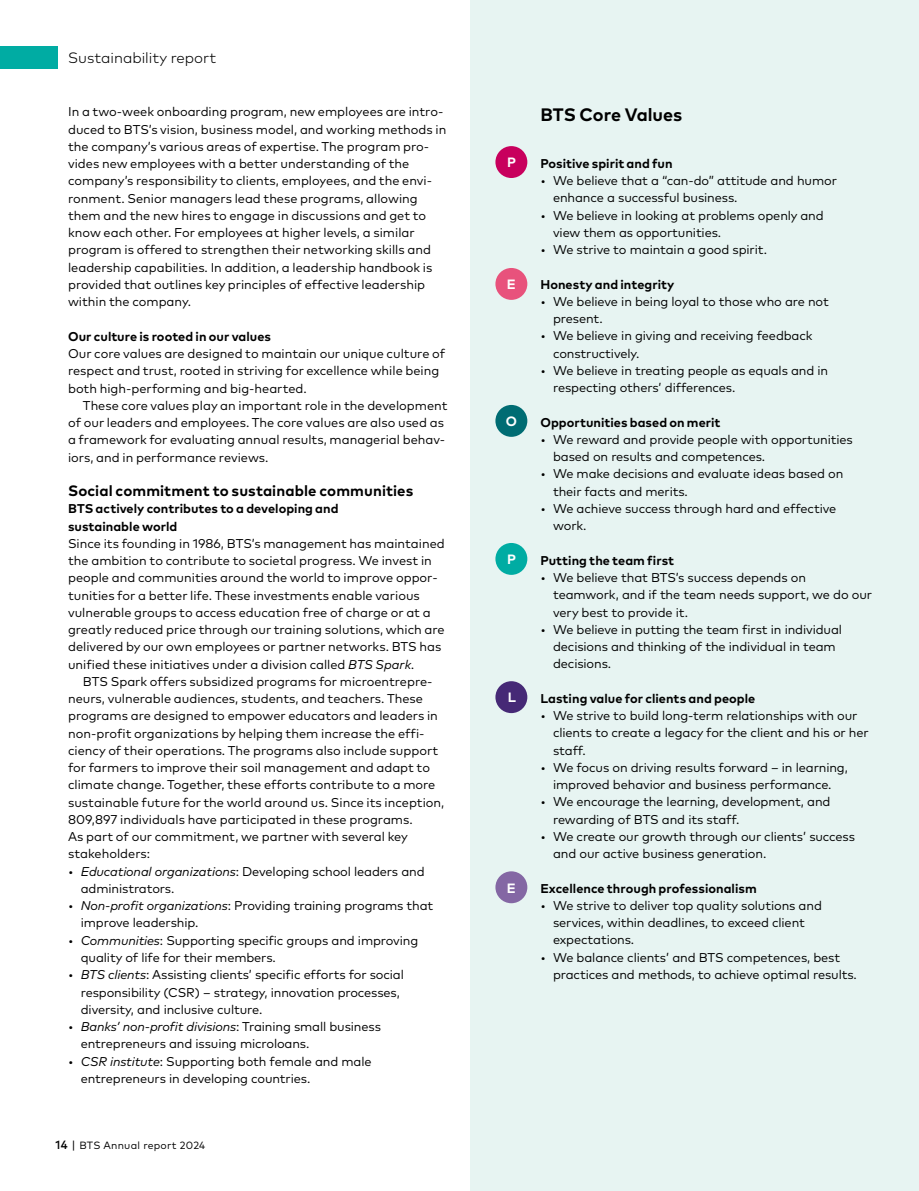
<style>
.page{position:relative;width:919px;height:1191px;background:#fff}
.page>*{position:absolute;margin:0;border:0;box-sizing:border-box;transform-origin:0 0}
.t1{font:700 18px "Mark OT";color:#000}
.t2{font:700 15px "Mark OT";letter-spacing:.005em;color:#000}
.t3{font:300 15px "Mark OT";color:#000}
.t4{font:700 13.5px "Mark OT";color:#fff}
.t5{font:12.75px/17.2px "Mark OT";letter-spacing:-.01em;color:#000}
.t6{font:700 12.75px/17.2px "Mark OT";letter-spacing:.005em;color:#000}
.t7{font:10.5px "Mark OT";letter-spacing:.02em;color:#000}
.s1{font-style:italic}
.s2{font-weight:500;font-size:12px}
.s3{font-size:12px}
</style>
<div class="page">
<div style="left:470px;top:0;width:448px;height:1191px;background:#e7f4f2"></div>
<div style="left:495px;top:146px;width:32px;height:32px;background:#c8005d;border-radius:50%"></div>
<div style="left:495px;top:268px;width:32px;height:32px;background:#e8527c;border-radius:50%"></div>
<div style="left:495px;top:405px;width:32px;height:32px;background:#006c73;border-radius:50%"></div>
<div style="left:495px;top:543px;width:32px;height:32px;background:#00aca3;border-radius:50%"></div>
<div style="left:495px;top:681px;width:32px;height:32px;background:#462976;border-radius:50%"></div>
<div style="left:495px;top:871px;width:32px;height:32px;background:#8467a4;border-radius:50%"></div>
<div style="left:0;top:46px;width:57px;height:23px;background:#00aca3"></div>
<p class="t3" style="left:68px;top:48px;width:150px">Sustainability report</p>
<p class="t5" style="left:68px;top:103px;width:380px">In a two-week onboarding program, new employees are intro&shy;duced to BTS’s vision, business model, and working methods in the company’s various areas of expertise. The program pro&shy;vides new employees with a better understanding of the company’s responsibility to clients, employees, and the envi&shy;ronment. Senior managers lead these programs, allowing them and the new hires to engage in discussions and get to know each other. For employees at higher levels, a similar program is offered to strengthen their networking skills and leadership capabilities. In addition, a leadership handbook is provided that outlines key principles of effective leadership within the company.</p>
<p class="t6" style="left:68px;top:327px;width:204px">Our culture is rooted in our values</p>
<p class="t5" style="left:68px;top:345px;width:379px">Our core values are designed to maintain our unique culture of respect and trust, rooted in striving for excellence while being both high-performing and big-hearted.</p>
<p class="t5" style="left:68px;top:396px;width:381px;text-indent:15px">These core values play an important role in the development of our leaders and employees. The core values are also used as a framework for evaluating annual results, managerial behav&shy;iors, and in performance reviews.</p>
<p class="t2" style="left:68px;top:481px;width:347px">Social commitment to sustainable communities</p>
<p class="t6" style="left:68px;top:500px;width:272px">BTS actively contributes to a developing and sustainable world</p>
<p class="t5" style="left:68px;top:534px;width:378px">Since its founding in 1986, BTS’s management has maintained the ambition to contribute to societal progress. We invest in people and communities around the world to improve oppor&shy;tunities for a better life. These investments enable various vulnerable groups to access education free of charge or at a greatly reduced price through our training solutions, which are delivered by our own employees or partner networks. BTS has unified these initiatives under a division called <span class="s1">BTS Spark.</span></p>
<p class="t5" style="left:68px;top:672px;width:378px;text-indent:15px">BTS Spark offers subsidized programs for microentrepre&shy;neurs, vulnerable audiences, students, and teachers. These programs are designed to empower educators and leaders in non-profit organizations by helping them increase the effi&shy;ciency of their operations. The programs also include support for farmers to improve their soil management and adapt to climate change. Together, these efforts contribute to a more sustainable future for the world around us. Since its inception, 809,897 individuals have participated in these programs.<br>As part of our commitment, we partner with several key stakeholders:</p>
<p class="t5" style="left:81px;top:862px;width:345px;text-indent:-13px">• <span class="s1">Educational organizations</span>: Developing school leaders and administrators.</p>
<p class="t5" style="left:81px;top:897px;width:354px;text-indent:-13px">• <span class="s1">Non-profit organizations</span>: Providing training programs that improve leadership.</p>
<p class="t5" style="left:81px;top:931px;width:339px;text-indent:-13px">• <span class="s1">Communities</span>: Supporting specific groups and improving quality of life for their members.</p>
<p class="t5" style="left:81px;top:966px;width:324px;text-indent:-13px">• <span class="s1">BTS clients</span>: Assisting clients’ specific efforts for social responsibility (CSR) – strategy, innovation processes, diversity, and inclusive culture.</p>
<p class="t5" style="left:81px;top:1017px;width:301px;text-indent:-13px">• <span class="s1">Banks’ non-profit divisions</span>: Training small business entrepreneurs and issuing microloans.</p>
<p class="t5" style="left:81px;top:1052px;width:292px;text-indent:-13px">• <span class="s1">CSR institute</span>: Supporting both female and male entrepreneurs in developing countries.</p>
<p class="t7" style="left:56px;top:1139px;width:151px"><span class="s2">14</span> <span class="s3">|</span> BTS Annual report 2024</p>
<p class="t4" style="left:507px;top:154px;width:10px">P</p>
<p class="t4" style="left:506px;top:276px;width:10px">E</p>
<p class="t4" style="left:506px;top:413px;width:13px">O</p>
<p class="t4" style="left:507px;top:551px;width:10px">P</p>
<p class="t4" style="left:508px;top:689px;width:10px">L</p>
<p class="t4" style="left:506px;top:879px;width:10px">E</p>
<h1 class="t1" style="left:540px;top:103px;width:143px">BTS Core Values</h1>
<p class="t6" style="left:540px;top:154px;width:134px">Positive spirit and fun</p>
<p class="t5" style="left:553px;top:172px;width:285px;text-indent:-13px">• We believe that a “can-do” attitude and humor enhance a successful business.</p>
<p class="t5" style="left:553px;top:206px;width:272px;text-indent:-13px">• We believe in looking at problems openly and view them as opportunities.</p>
<p class="t5" style="left:540px;top:241px;width:228px">• We strive to maintain a good spirit.</p>
<p class="t6" style="left:540px;top:275px;width:135px">Honesty and integrity</p>
<p class="t5" style="left:553px;top:293px;width:277px;text-indent:-13px">• We believe in being loyal to those who are not present.</p>
<p class="t5" style="left:553px;top:327px;width:261px;text-indent:-13px">• We believe in giving and receiving feedback constructively.</p>
<p class="t5" style="left:553px;top:362px;width:277px;text-indent:-13px">• We believe in treating people as equals and in respecting others’ differences.</p>
<p class="t6" style="left:540px;top:413px;width:182px">Opportunities based on merit</p>
<p class="t5" style="left:553px;top:431px;width:301px;text-indent:-13px">• We reward and provide people with opportunities based on results and competences.</p>
<p class="t5" style="left:553px;top:465px;width:292px;text-indent:-13px">• We make decisions and evaluate ideas based on their facts and merits.</p>
<p class="t5" style="left:553px;top:500px;width:285px;text-indent:-13px">• We achieve success through hard and effective work.</p>
<p class="t6" style="left:540px;top:551px;width:135px">Putting the team first</p>
<p class="t5" style="left:553px;top:569px;width:320px;text-indent:-13px">• We believe that BTS’s success depends on teamwork, and if the team needs support, we do our very best to provide it.</p>
<p class="t5" style="left:553px;top:620px;width:290px;text-indent:-13px">• We believe in putting the team first in individual decisions and thinking of the individual in team decisions.</p>
<p class="t6" style="left:540px;top:689px;width:216px">Lasting value for clients and people</p>
<p class="t5" style="left:553px;top:707px;width:317px;text-indent:-13px">• We strive to build long-term relationships with our clients to create a legacy for the client and his or her staff.</p>
<p class="t5" style="left:540px;top:758px;width:309px;text-align:center">• We focus on driving results forward – in learning, improved behavior and business performance.</p>
<p class="t5" style="left:553px;top:793px;width:279px;text-indent:-13px">• We encourage the learning, development, and rewarding of BTS and its staff.</p>
<p class="t5" style="left:553px;top:827px;width:303px;text-indent:-13px">• We create our growth through our clients’ success and our active business generation.</p>
<p class="t6" style="left:540px;top:879px;width:218px">Excellence through professionalism</p>
<p class="t5" style="left:553px;top:896px;width:270px;text-indent:-13px">• We strive to deliver top quality solutions and services, within deadlines, to exceed client expectations.</p>
<p class="t5" style="left:553px;top:948px;width:305px;text-indent:-13px">• We balance clients’ and BTS competences, best practices and methods, to achieve optimal results.</p>
</div>
